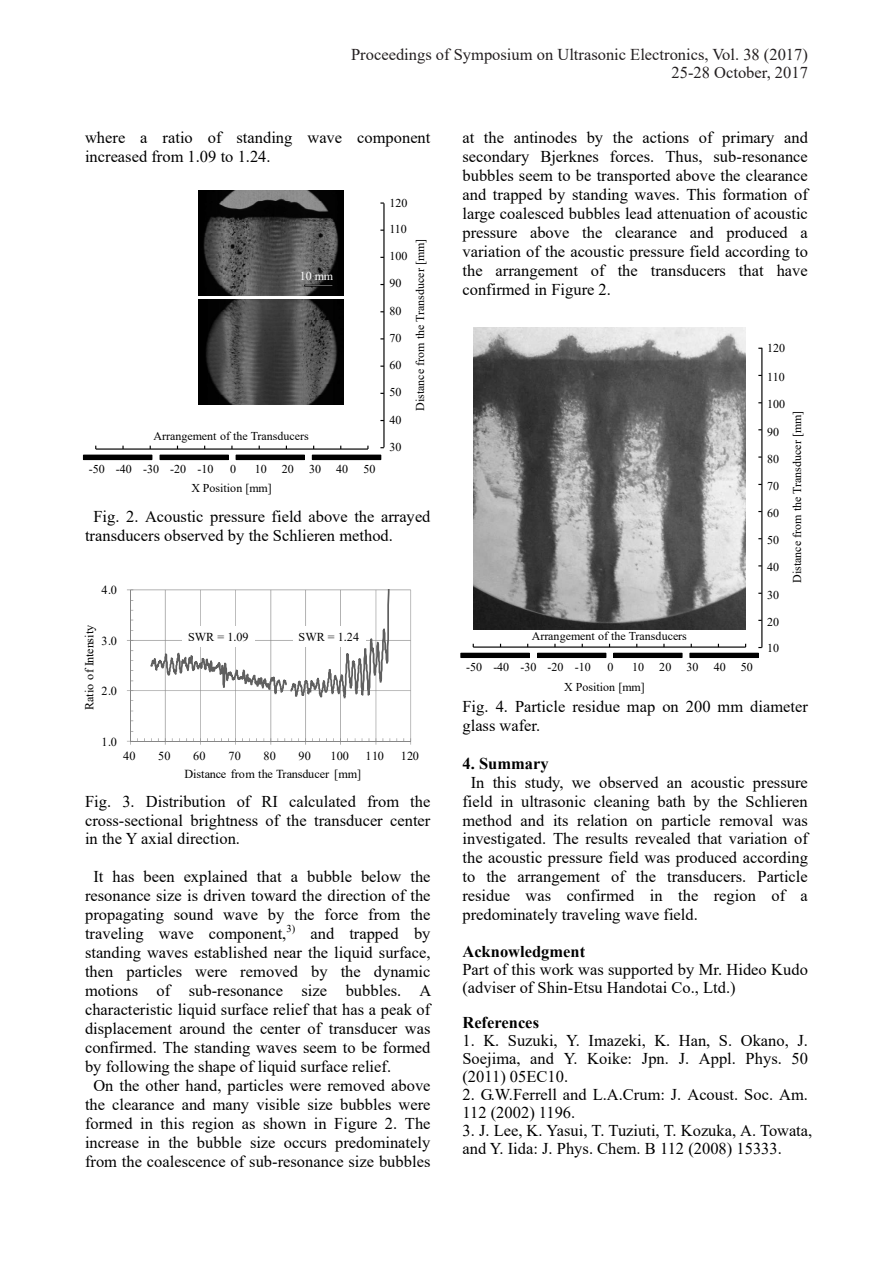
<style>
.page{position:relative;width:893px;height:1263px;background:#fff}
.page>*{position:absolute;margin:0;border:0;box-sizing:border-box;transform-origin:0 0}
.t1{font:16.5px/18.9px "Times New Roman";color:#000}
.t2{font:16.5px/18px "Times New Roman";color:#231f20;text-align:right}
.t3{font:700 16.5px "Times New Roman";color:#000}
.t4{font:12.15px "Times New Roman";color:#000}
.t5{font:12px/26.1px "Times New Roman";letter-spacing:.005em;color:#000}
.t6{font:12px "Times New Roman";color:#fff}
.t7{font:10.5px "Times New Roman";color:#000}
.s1{font-weight:700}
</style>
<div class="page">
<img style="left:199px;top:191px;width:145px;height:104px">
<img style="left:199px;top:300px;width:144px;height:104px">
<hr style="left:96px;top:448px;width:272px;height:2px;background:#000">
<div style="left:83px;top:455px;width:69px;height:5px;background:#000"></div>
<div style="left:160px;top:455px;width:68px;height:5px;background:#000"></div>
<div style="left:236px;top:455px;width:68px;height:5px;background:#000"></div>
<div style="left:312px;top:455px;width:69px;height:5px;background:#000"></div>
<hr style="left:383px;top:203px;width:2px;height:244px;background:#000">
<hr style="left:130px;top:690px;width:281px;height:1px;background:#868686">
<hr style="left:130px;top:640px;width:281px;height:1px;background:#868686">
<hr style="left:130px;top:590px;width:281px;height:1px;background:#868686">
<hr style="left:165px;top:590px;width:1px;height:151px;background:#868686">
<hr style="left:200px;top:590px;width:1px;height:151px;background:#868686">
<hr style="left:235px;top:590px;width:1px;height:151px;background:#868686">
<hr style="left:271px;top:590px;width:1px;height:151px;background:#868686">
<hr style="left:305px;top:590px;width:1px;height:151px;background:#868686">
<hr style="left:340px;top:590px;width:1px;height:151px;background:#868686">
<hr style="left:376px;top:590px;width:1px;height:151px;background:#868686">
<hr style="left:410px;top:590px;width:1px;height:151px;background:#868686">
<hr style="left:130px;top:590px;width:1px;height:151px;background:#868686">
<hr style="left:130px;top:741px;width:281px;height:1px;background:#868686">
<svg style="left:127px;top:738px;width:11px;height:7px"></svg>
<svg style="left:150px;top:590px;width:240px;height:108px"></svg>
<div style="left:183px;top:626px;width:72px;height:20px;background:#fff"></div>
<div style="left:293px;top:626px;width:72px;height:20px;background:#fff"></div>
<hr style="left:761px;top:348px;width:1px;height:299px;background:#000">
<hr style="left:461px;top:653px;width:68px;height:4px;background:#000">
<div style="left:460px;top:653px;width:70px;height:5px;border:1px solid #000"></div>
<hr style="left:537px;top:653px;width:69px;height:4px;background:#000">
<div style="left:537px;top:653px;width:69px;height:5px;border:1px solid #000"></div>
<hr style="left:614px;top:653px;width:68px;height:4px;background:#000">
<div style="left:613px;top:653px;width:69px;height:5px;border:1px solid #000"></div>
<hr style="left:690px;top:653px;width:68px;height:4px;background:#000">
<div style="left:689px;top:653px;width:70px;height:5px;border:1px solid #000"></div>
<hr style="left:473px;top:646px;width:273px;height:2px;background:#000">
<img style="left:473px;top:328px;width:273px;height:301px">
<p class="t2" style="left:351px;top:45px;width:458px">Proceedings of Symposium on Ultrasonic Electronics, Vol. 38 (2017)<br>25-28 October, 2017</p>
<p class="t1" style="left:85px;top:127px;width:347px">where a ratio of standing wave component increased from 1.09 to 1.24.</p>
<p class="t6" style="left:300px;top:267px;width:35px">10 mm</p>
<p class="t5" style="left:154px;top:422px;width:157px">Arrangement of the Transducers</p>
<p class="t5" style="left:89px;top:456px;width:126px">-50 -40 -30 -20 -10</p>
<p class="t5" style="left:230px;top:456px;width:7px">0</p>
<p class="t5" style="left:255px;top:456px;width:14px">10</p>
<p class="t5" style="left:282px;top:456px;width:14px">20</p>
<p class="t5" style="left:309px;top:456px;width:14px">30</p>
<p class="t5" style="left:336px;top:456px;width:14px">40</p>
<p class="t5" style="left:364px;top:456px;width:14px">50</p>
<p class="t5" style="left:191px;top:475px;width:82px">X Position [mm]</p>
<p class="t5" style="left:389px;top:189px;width:20px">120</p>
<p class="t5" style="left:389px;top:216px;width:19px">110</p>
<p class="t5" style="left:389px;top:243px;width:20px">100</p>
<p class="t5" style="left:389px;top:270px;width:14px">90</p>
<p class="t5" style="left:389px;top:297px;width:14px">80</p>
<p class="t5" style="left:389px;top:324px;width:14px">70</p>
<p class="t5" style="left:389px;top:351px;width:14px">60</p>
<p class="t5" style="left:389px;top:379px;width:14px">50</p>
<p class="t5" style="left:389px;top:406px;width:14px">40</p>
<p class="t5" style="left:389px;top:433px;width:14px">30</p>
<p class="t5" style="left:407px;top:411px;width:174px;rotate:-90deg">Distance from the Transducer [mm]</p>
<p class="t1" style="left:85px;top:506px;width:347px;text-indent:8px">Fig. 2. Acoustic pressure field above the arrayed transducers observed by the Schlieren method.</p>
<p class="t4" style="left:102px;top:582px;width:17px">4.0</p>
<p class="t4" style="left:81px;top:710px;width:87px;rotate:-90deg">Ratio of Intensity</p>
<p class="t4" style="left:102px;top:632px;width:17px">3.0</p>
<p class="t4" style="left:102px;top:683px;width:17px">2.0</p>
<p class="t4" style="left:102px;top:733px;width:17px">1.0</p>
<p class="t4" style="left:188px;top:628px;width:62px">SWR = 1.09</p>
<p class="t4" style="left:299px;top:628px;width:62px">SWR = 1.24</p>
<p class="t4" style="left:123px;top:748px;width:14px">40</p>
<p class="t4" style="left:158px;top:748px;width:14px">50</p>
<p class="t4" style="left:193px;top:748px;width:14px">60</p>
<p class="t4" style="left:228px;top:748px;width:14px">70</p>
<p class="t4" style="left:263px;top:748px;width:14px">80</p>
<p class="t4" style="left:299px;top:748px;width:14px">90</p>
<p class="t4" style="left:331px;top:748px;width:20px">100</p>
<p class="t4" style="left:366px;top:748px;width:20px">110</p>
<p class="t4" style="left:401px;top:748px;width:20px">120</p>
<p class="t4" style="left:184px;top:765px;width:178px">Distance from the Transducer [mm]</p>
<p class="t1" style="left:85px;top:791px;width:347px;text-align:justify">Fig. 3. Distribution of RI calculated from the cross-sectional brightness of the transducer center in the Y axial direction.</p>
<p class="t1" style="left:85px;top:867px;width:347px;text-align:justify;text-indent:8px">It has been explained that a bubble below the resonance size is driven toward the direction of the propagating sound wave by the force from the traveling wave component,</p>
<p class="t7" style="left:286px;top:921px;width:10px">3)</p>
<p class="t1" style="left:310px;top:924px;width:122px">and trapped by</p>
<p class="t1" style="left:85px;top:942px;width:347px">standing waves established near the liquid surface,</p>
<p class="t1" style="left:85px;top:961px;width:347px">then particles were removed by the dynamic</p>
<p class="t1" style="left:85px;top:980px;width:348px">motions of sub-resonance size bubbles. A</p>
<p class="t1" style="left:85px;top:999px;width:347px">characteristic liquid surface relief that has a peak of</p>
<p class="t1" style="left:85px;top:1018px;width:347px">displacement around the center of transducer was</p>
<p class="t1" style="left:85px;top:1037px;width:347px">confirmed. The standing waves seem to be formed</p>
<p class="t1" style="left:85px;top:1056px;width:308px">by following the shape of liquid surface relief.</p>
<p class="t1" style="left:93px;top:1075px;width:339px">On the other hand, particles were removed above</p>
<p class="t1" style="left:85px;top:1094px;width:347px">the clearance and many visible size bubbles were</p>
<p class="t1" style="left:85px;top:1113px;width:347px">formed in this region as shown in Figure 2. The</p>
<p class="t1" style="left:85px;top:1132px;width:347px">increase in the bubble size occurs predominately</p>
<p class="t1" style="left:85px;top:1151px;width:347px">from the coalescence of sub-resonance size bubbles</p>
<p class="t1" style="left:462px;top:127px;width:347px;text-align:justify">at the antinodes by the actions of primary and secondary Bjerknes forces. Thus, sub-resonance bubbles seem to be transported above the clearance and trapped by standing waves. This formation of large coalesced bubbles lead attenuation of acoustic pressure above the clearance and produced a variation of the acoustic pressure field according to the arrangement of the transducers that have confirmed in Figure 2.</p>
<p class="t5" style="left:767px;top:335px;width:20px">120</p>
<p class="t5" style="left:767px;top:364px;width:19px">110</p>
<p class="t5" style="left:532px;top:623px;width:157px">Arrangement of the Transducers</p>
<p class="t5" style="left:466px;top:654px;width:126px">-50 -40 -30 -20 -10</p>
<p class="t5" style="left:607px;top:654px;width:7px">0</p>
<p class="t5" style="left:632px;top:654px;width:14px">10</p>
<p class="t5" style="left:659px;top:654px;width:14px">20</p>
<p class="t5" style="left:687px;top:654px;width:14px">30</p>
<p class="t5" style="left:714px;top:654px;width:14px">40</p>
<p class="t5" style="left:741px;top:654px;width:14px">50</p>
<p class="t5" style="left:564px;top:673px;width:82px">X Position [mm]</p>
<p class="t5" style="left:767px;top:391px;width:20px">100</p>
<p class="t5" style="left:767px;top:418px;width:14px">90</p>
<p class="t5" style="left:767px;top:445px;width:14px">80</p>
<p class="t5" style="left:767px;top:472px;width:14px">70</p>
<p class="t5" style="left:767px;top:500px;width:14px">60</p>
<p class="t5" style="left:767px;top:527px;width:14px">50</p>
<p class="t5" style="left:767px;top:554px;width:14px">40</p>
<p class="t5" style="left:767px;top:581px;width:14px">30</p>
<p class="t5" style="left:767px;top:609px;width:14px">20<br>10</p>
<p class="t5" style="left:784px;top:583px;width:174px;rotate:-90deg">Distance from the Transducer [mm]</p>
<p class="t1" style="left:462px;top:696px;width:347px">Fig. 4. Particle residue map on 200 mm diameter glass wafer.</p>
<p class="t3" style="left:462px;top:751px;width:88px">4. Summary</p>
<p class="t1" style="left:471px;top:772px;width:339px">In this study, we observed an acoustic pressure</p>
<p class="t1" style="left:462px;top:791px;width:347px">field in ultrasonic cleaning bath by the Schlieren</p>
<p class="t1" style="left:462px;top:810px;width:347px">method and its relation on particle removal was</p>
<p class="t1" style="left:462px;top:829px;width:347px">investigated. The results revealed that variation of</p>
<p class="t1" style="left:462px;top:848px;width:347px">the acoustic pressure field was produced according</p>
<p class="t1" style="left:462px;top:867px;width:347px">to the arrangement of the transducers. Particle</p>
<p class="t1" style="left:462px;top:886px;width:347px">residue was confirmed in the region of a</p>
<p class="t1" style="left:462px;top:905px;width:237px">predominately traveling wave field.</p>
<p class="t1" style="left:462px;top:941px;width:347px;line-height:18px"><span class="s1">Acknowledgment<br></span>Part of this work was supported by Mr. Hideo Kudo (adviser of Shin-Etsu Handotai Co., Ltd.)</p>
<p class="t3" style="left:462px;top:1011px;width:78px">References</p>
<p class="t1" style="left:462px;top:1031px;width:347px;line-height:18px;text-align:justify">1. K. Suzuki, Y. Imazeki, K. Han, S. Okano, J.<br>Soejima, and Y. Koike: Jpn. J. Appl. Phys. 50 (2011) 05EC10.</p>
<p class="t1" style="left:462px;top:1085px;width:347px;line-height:18px">2. G.W.Ferrell and L.A.Crum: J. Acoust. Soc. Am.<br>112 (2002) 1196.</p>
<p class="t1" style="left:462px;top:1121px;width:351px;line-height:18px">3. J. Lee, K. Yasui, T. Tuziuti, T. Kozuka, A. Towata, and Y. Iida: J. Phys. Chem. B 112 (2008) 15333.</p>
</div>
